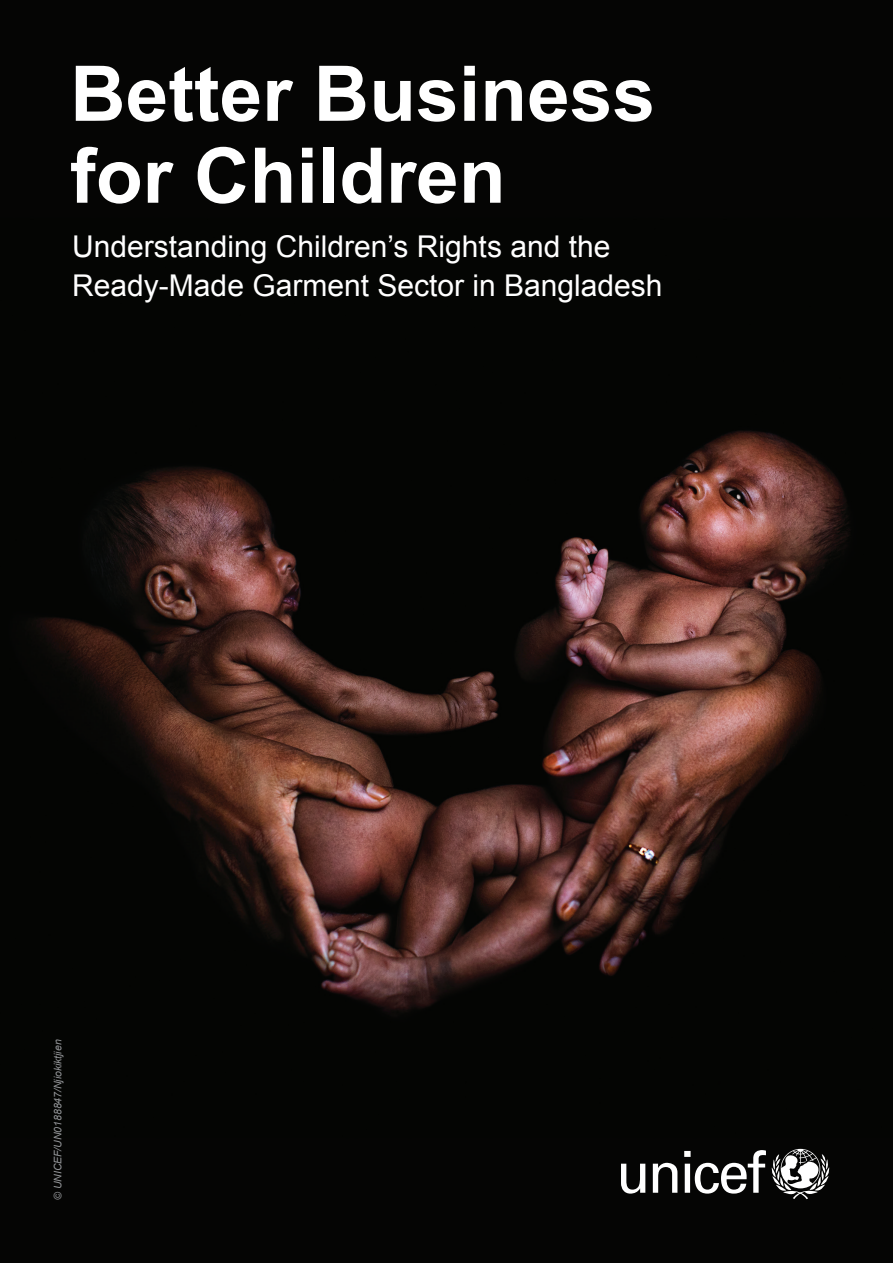
<style>
.page{position:relative;width:893px;height:1263px;background:#fff}
.page>*{position:absolute;margin:0;border:0;box-sizing:border-box;transform-origin:0 0}
.t1{font:700 76.8px/81.9px "Arial";color:#fff}
.t2{font:30px/38.2px "Arial";color:#fff}
.t3{font:italic 10.5px "Arial";letter-spacing:-.015em;color:#939598}
</style>
<div class="page">
<img style="left:0;top:0;width:893px;height:1263px">
<svg style="left:621px;top:1164px;width:24px;height:29px"></svg>
<svg style="left:653px;top:1163px;width:24px;height:30px"></svg>
<svg style="left:684px;top:1149px;width:146px;height:50px"></svg>
<p class="t1" style="left:70px;top:55px;width:587px">Better Business for Children</p>
<p class="t2" style="left:72px;top:228px;width:592px">Understanding Children’s Rights and the<br>Ready-Made Garment Sector in Bangladesh</p>
<p class="t3" style="left:51px;top:1200px;width:162px;rotate:-90deg">© UNICEF/UN0188847/Njiokiktjien</p>
</div>
